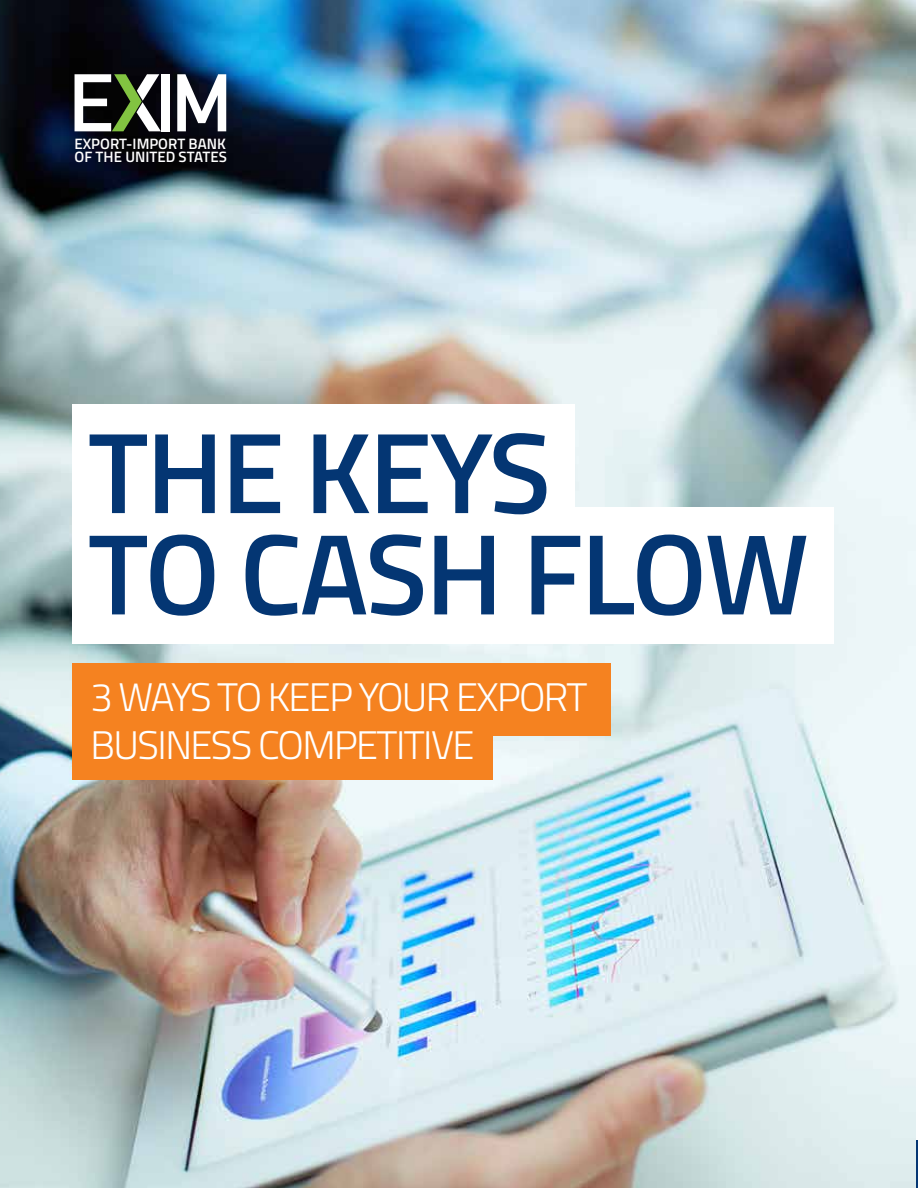
<style>
.page{position:relative;width:918px;height:1188px;background:#fff}
.page>*{position:absolute;margin:0;border:0;box-sizing:border-box;transform-origin:0 0}
.t1{font:600 114.75px/101.2px "Titillium Web";letter-spacing:-.02em;color:#043673}
.t2{font:300 39.9px/47.8px "Titillium Web";letter-spacing:-.04em;color:#fff}
.t3{font:600 15px/13.8px "Titillium Web";color:#fff}
</style>
<div class="page">
<img style="left:0;top:0;width:916px;height:1188px">
<div style="left:72px;top:707px;width:420px;height:73px;background:#f58220"></div>
<div style="left:72px;top:404px;width:503px;height:125px;background:#fff"></div>
<div style="left:72px;top:508px;width:762px;height:136px;background:#fff"></div>
<div style="left:72px;top:663px;width:538px;height:72px;background:#f58220"></div>
<div style="left:161px;top:74px;width:9px;height:57px;background:#fff"></div>
<svg style="left:177px;top:74px;width:49px;height:57px"></svg>
<svg style="left:75px;top:74px;width:86px;height:57px"></svg>
<p class="t3" style="left:75px;top:136px;width:154px">EXPORT-IMPORT BANK<br>OF THE UNITED STATES</p>
<h1 class="t1" style="left:88px;top:417px;width:723px">THE KEYS<br>TO CASH FLOW</h1>
<p class="t2" style="left:91px;top:672px;width:498px">3 WAYS TO KEEP YOUR EXPORT<br>BUSINESS COMPETITIVE</p>
</div>
